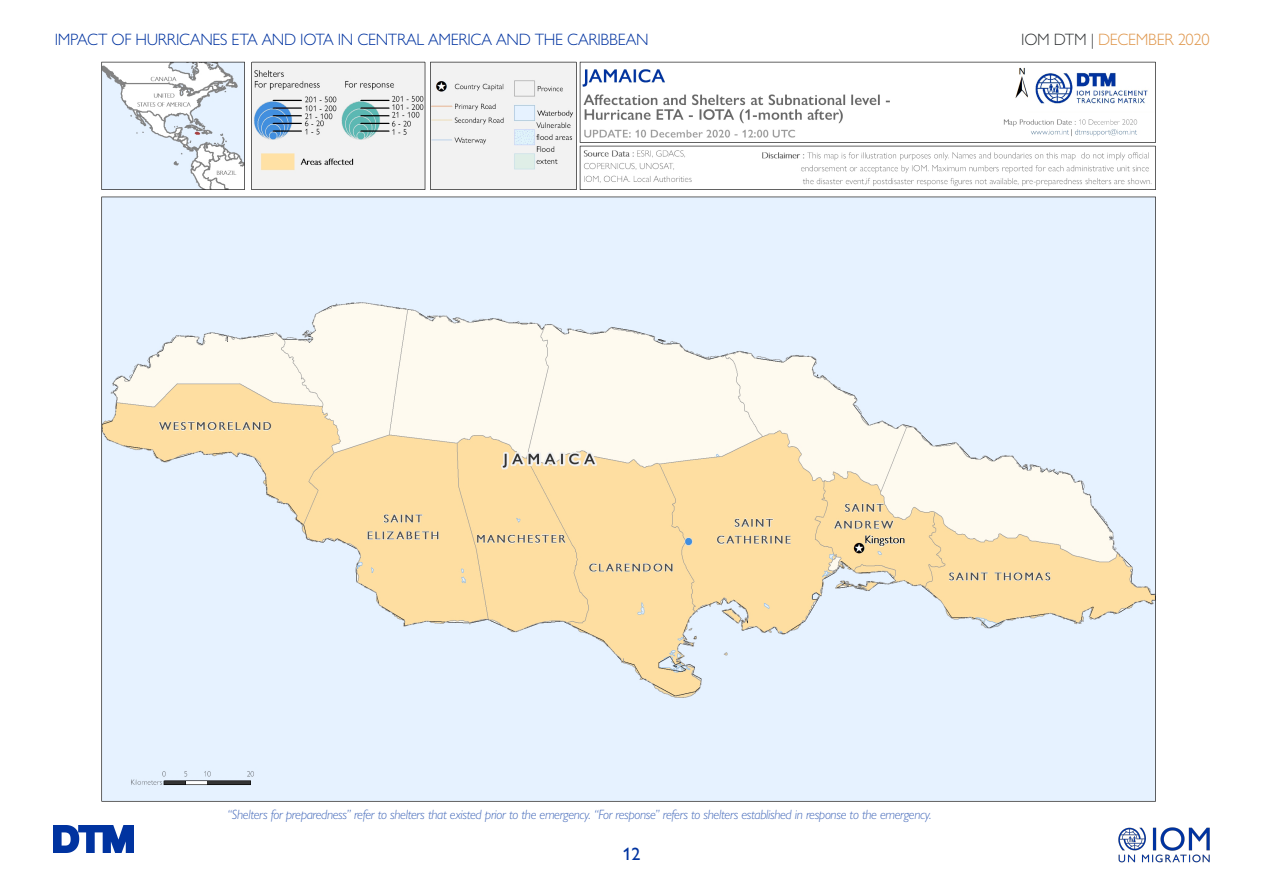
<style>
.page{position:relative;width:1263px;height:893px;background:#fff}
.page>*{position:absolute;margin:0;border:0;box-sizing:border-box;transform-origin:0 0}
.t1{font:500 18px "Gill Sans Nova";color:#0033a0}
.t2{font:300 16.5px "Gill Sans Nova";letter-spacing:-.02em;color:#0033a0}
.t3{font:300 16.5px "Gill Sans Nova";letter-spacing:-.02em;color:#df964b}
.t4{font:italic 300 13.5px "Gill Sans Nova";letter-spacing:-.025em;color:#4066b8}
.s1{color:#313335}
</style>
<div class="page">
<img style="left:1118px;top:827px;width:92px;height:36px">
<img style="left:101px;top:61px;width:1055px;height:741px">
<img style="left:54px;top:825px;width:79px;height:28px">
<p class="t2" style="left:55px;top:30px;width:595px">IMPACT OF HURRICANES ETA AND IOTA IN CENTRAL AMERICA AND THE CARIBBEAN</p>
<p class="t3" style="left:1021px;top:30px;width:190px"><span class="s1">IOM DTM |</span> DECEMBER 2020</p>
<p class="t4" style="left:227px;top:806px;width:706px">“Shelters for preparedness” refer to shelters that existed prior to the emergency. “For response” refers to shelters established in response to the emergency.</p>
<p class="t1" style="left:622px;top:842px;width:19px">12</p>
</div>
